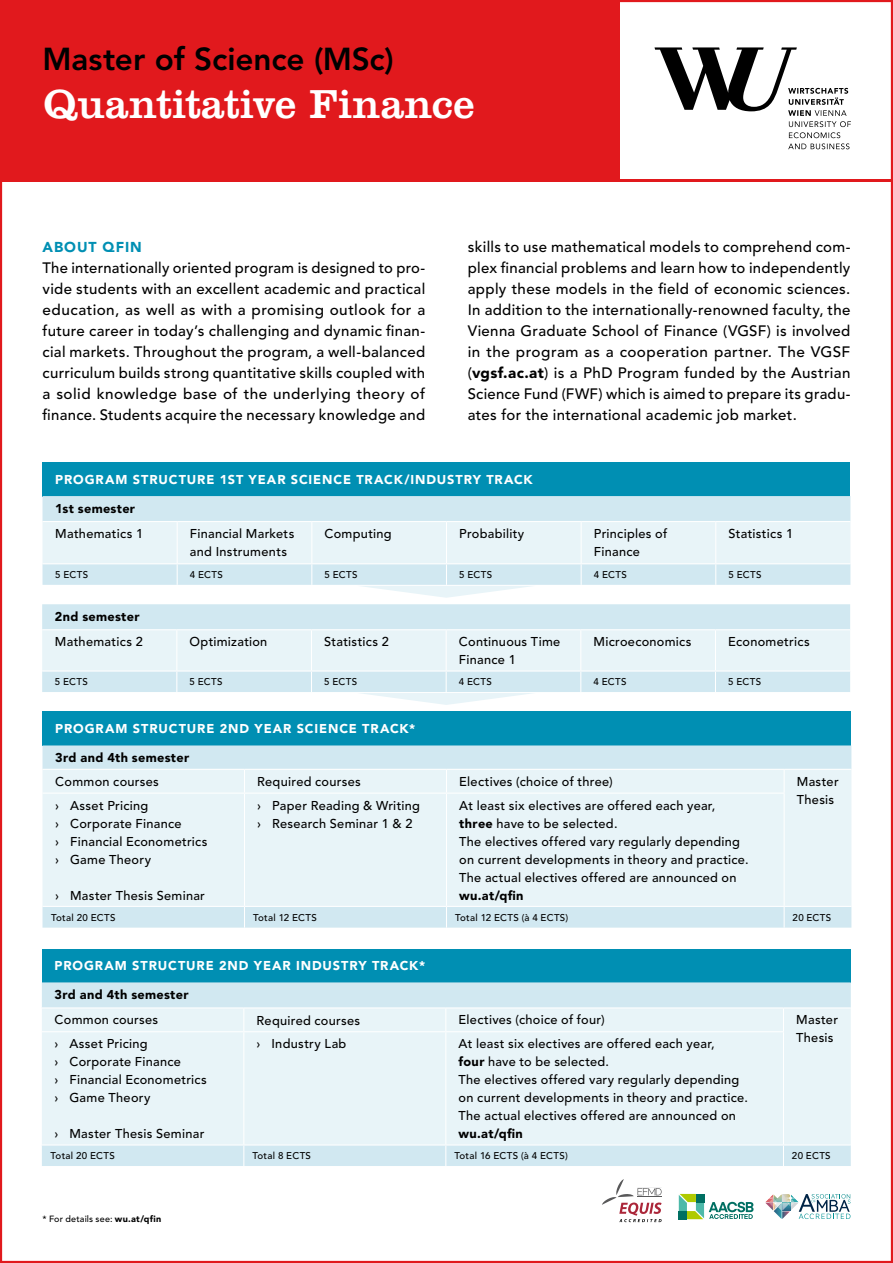
<style>
.page{position:relative;width:893px;height:1263px;background:#fff}
.page>*{position:absolute;margin:0;border:0;box-sizing:border-box;transform-origin:0 0}
.t1{font:42px "Clarendon LT Std";color:#fff}
.t2{font:800 31.5px "Avenir LT Std";letter-spacing:-.005em;color:#000}
.t3{font:500 15px/21px "Avenir LT Std";letter-spacing:.02em;color:#000;text-align:justify}
.t4{font:900 14.25px "Avenir LT Std";letter-spacing:.065em;color:#008fb3}
.t5{font:500 12.75px/18px "Avenir LT Std";letter-spacing:.025em;color:#000}
.t6{font:900 12.75px "Avenir LT Std";letter-spacing:.07em;color:#fff}
.t7{font:900 12.75px "Avenir LT Std";letter-spacing:.025em;color:#000}
.t8{font:500 9.75px "Avenir LT Std";letter-spacing:.035em;color:#000}
.t9{font:500 9px "Avenir LT Std";letter-spacing:.02em;color:#000}
.s1{font-weight:900}
</style>
<div class="page">
<div style="left:0;top:0;width:619px;height:181px;background:#e1191d"></div>
<svg style="left:654px;top:47px;width:197px;height:102px"></svg>
<hr style="left:617px;top:179px;width:276px;height:2px;background:#e1191d">
<div style="left:42px;top:604px;width:808px;height:25px;background:#d1e8f1"></div>
<div style="left:42px;top:949px;width:809px;height:33px;background:#008fb3"></div>
<div style="left:42px;top:982px;width:809px;height:184px;background:#d1e8f1"></div>
<div style="left:42px;top:1008px;width:809px;height:136px;background:#e8f4f8"></div>
<svg style="left:243px;top:1008px;width:1px;height:23px"></svg>
<svg style="left:445px;top:1008px;width:1px;height:23px"></svg>
<hr style="left:42px;top:1031px;width:202px;height:1px;background:#fff">
<hr style="left:244px;top:1031px;width:202px;height:1px;background:#fff">
<hr style="left:243px;top:1032px;width:1px;height:112px;background:#fff">
<hr style="left:446px;top:1031px;width:338px;height:1px;background:#fff">
<hr style="left:445px;top:1032px;width:1px;height:112px;background:#fff">
<hr style="left:42px;top:1144px;width:202px;height:1px;background:#fff">
<hr style="left:244px;top:1144px;width:202px;height:1px;background:#fff">
<svg style="left:243px;top:1145px;width:1px;height:21px"></svg>
<hr style="left:446px;top:1144px;width:337px;height:1px;background:#fff">
<svg style="left:445px;top:1145px;width:1px;height:21px"></svg>
<svg style="left:783px;top:1008px;width:1px;height:23px"></svg>
<hr style="left:783px;top:1032px;width:1px;height:112px;background:#fff">
<hr style="left:783px;top:1144px;width:68px;height:1px;background:#fff">
<svg style="left:783px;top:1145px;width:1px;height:21px"></svg>
<hr style="left:42px;top:1007px;width:202px;height:1px;background:#fff">
<hr style="left:244px;top:1007px;width:202px;height:1px;background:#fff">
<hr style="left:446px;top:1007px;width:337px;height:1px;background:#fff">
<hr style="left:783px;top:1007px;width:68px;height:1px;background:#fff">
<div style="left:43px;top:462px;width:807px;height:34px;background:#008fb3"></div>
<div style="left:43px;top:496px;width:807px;height:25px;background:#d1e8f1"></div>
<svg style="left:43px;top:522px;width:807px;height:76px"></svg>
<svg style="left:42px;top:630px;width:808px;height:75px"></svg>
<div style="left:43px;top:711px;width:808px;height:34px;background:#008fb3"></div>
<div style="left:43px;top:745px;width:808px;height:183px;background:#d1e8f1"></div>
<div style="left:43px;top:770px;width:808px;height:136px;background:#e8f4f8"></div>
<svg style="left:244px;top:770px;width:1px;height:22px"></svg>
<svg style="left:446px;top:770px;width:1px;height:22px"></svg>
<svg style="left:784px;top:770px;width:1px;height:22px"></svg>
<hr style="left:43px;top:792px;width:201px;height:2px;background:#fff">
<hr style="left:244px;top:792px;width:202px;height:2px;background:#fff">
<hr style="left:244px;top:794px;width:1px;height:112px;background:#fff">
<hr style="left:446px;top:792px;width:339px;height:2px;background:#fff">
<hr style="left:446px;top:794px;width:1px;height:112px;background:#fff">
<hr style="left:784px;top:794px;width:1px;height:112px;background:#fff">
<hr style="left:43px;top:906px;width:201px;height:1px;background:#fff">
<hr style="left:244px;top:906px;width:202px;height:1px;background:#fff">
<svg style="left:244px;top:907px;width:1px;height:21px"></svg>
<hr style="left:446px;top:906px;width:338px;height:1px;background:#fff">
<svg style="left:446px;top:907px;width:1px;height:21px"></svg>
<hr style="left:784px;top:906px;width:67px;height:1px;background:#fff">
<svg style="left:784px;top:907px;width:1px;height:21px"></svg>
<hr style="left:43px;top:769px;width:201px;height:1px;background:#fff">
<hr style="left:244px;top:769px;width:202px;height:1px;background:#fff">
<hr style="left:446px;top:769px;width:338px;height:1px;background:#fff">
<hr style="left:784px;top:769px;width:67px;height:1px;background:#fff">
<svg style="left:602px;top:1179px;width:60px;height:43px"></svg>
<svg style="left:766px;top:1194px;width:84px;height:25px"></svg>
<svg style="left:679px;top:1194px;width:74px;height:25px"></svg>
<h2 class="t2" style="left:42px;top:41px;width:353px">Master of Science (MSc)</h2>
<h1 class="t1" style="left:42px;top:80px;width:433px">Quantitative Finance</h1>
<p class="t4" style="left:43px;top:238px;width:101px">ABOUT QFIN</p>
<p class="t3" style="left:43px;top:258px;width:384px">The internationally oriented program is designed to pro&shy;vide students with an excellent academic and practical education, as well as with a promising outlook for a future career in today’s challenging and dynamic finan&shy;cial markets. Throughout the program, a well-balanced curriculum builds strong quantitative skills coupled with a solid knowledge base of the underlying theory of finance. Students acquire the necessary knowledge and</p>
<p class="t3" style="left:468px;top:237px;width:384px">skills to use mathematical models to comprehend com&shy;plex financial problems and learn how to independently apply these models in the field of economic sciences.<br>In addition to the internationally-renowned faculty, the Vienna Graduate School of Finance (VGSF) is involved in the program as a cooperation partner. The VGSF (<span class="s1">vgsf.ac.at</span>) is a PhD Program funded by the Austrian Science Fund (FWF) which is aimed to prepare its gradu&shy;ates for the international academic job market.</p>
<p class="t6" style="left:55px;top:472px;width:479px">PROGRAM STRUCTURE 1ST YEAR SCIENCE TRACK/INDUSTRY TRACK</p>
<p class="t7" style="left:55px;top:500px;width:81px">1st semester</p>
<p class="t5" style="left:55px;top:525px;width:89px">Mathematics 1</p>
<p class="t5" style="left:190px;top:525px;width:106px">Financial Markets and Instruments</p>
<p class="t5" style="left:325px;top:525px;width:69px">Computing</p>
<p class="t5" style="left:459px;top:525px;width:67px">Probability</p>
<p class="t5" style="left:594px;top:525px;width:75px">Principles of<br>Finance</p>
<p class="t5" style="left:728px;top:525px;width:66px">Statistics 1</p>
<p class="t8" style="left:55px;top:569px;width:34px">5 ECTS</p>
<p class="t8" style="left:190px;top:569px;width:34px">4 ECTS</p>
<p class="t8" style="left:325px;top:569px;width:34px">5 ECTS</p>
<p class="t8" style="left:459px;top:569px;width:34px">5 ECTS</p>
<p class="t8" style="left:594px;top:569px;width:34px">4 ECTS</p>
<p class="t8" style="left:729px;top:569px;width:34px">5 ECTS</p>
<p class="t7" style="left:55px;top:608px;width:86px">2nd semester</p>
<p class="t5" style="left:55px;top:633px;width:89px">Mathematics 2</p>
<p class="t5" style="left:190px;top:633px;width:79px">Optimization</p>
<p class="t5" style="left:324px;top:633px;width:66px">Statistics 2</p>
<p class="t5" style="left:459px;top:633px;width:103px">Continuous Time<br>Finance 1</p>
<p class="t5" style="left:594px;top:633px;width:100px">Microeconomics</p>
<p class="t5" style="left:728px;top:633px;width:83px">Econometrics</p>
<p class="t8" style="left:55px;top:676px;width:34px">5 ECTS</p>
<p class="t8" style="left:190px;top:676px;width:34px">5 ECTS</p>
<p class="t8" style="left:324px;top:676px;width:34px">5 ECTS</p>
<p class="t8" style="left:459px;top:676px;width:34px">4 ECTS</p>
<p class="t8" style="left:594px;top:676px;width:34px">4 ECTS</p>
<p class="t8" style="left:728px;top:676px;width:34px">5 ECTS</p>
<p class="t6" style="left:55px;top:721px;width:362px">PROGRAM STRUCTURE 2ND YEAR SCIENCE TRACK*</p>
<p class="t7" style="left:55px;top:750px;width:135px">3rd and 4th semester</p>
<p class="t5" style="left:55px;top:773px;width:105px">Common courses</p>
<p class="t5" style="left:257px;top:773px;width:105px">Required courses</p>
<p class="t5" style="left:459px;top:773px;width:155px">Electives (choice of three)</p>
<p class="t5" style="left:797px;top:773px;width:43px">Master<br>Thesis</p>
<p class="t5" style="left:55px;top:796px;width:154px">› Asset Pricing<br>› Corporate Finance<br>› Financial Econometrics › Game Theory</p>
<p class="t5" style="left:55px;top:886px;width:151px">› Master Thesis Seminar</p>
<p class="t5" style="left:257px;top:796px;width:164px">› Paper Reading &amp; Writing › Research Seminar 1 &amp; 2</p>
<p class="t5" style="left:459px;top:796px;width:291px">At least six electives are offered each year, <span class="s1">three</span> have to be selected.<br>The electives offered vary regularly depending on current developments in theory and practice.<br>The actual electives offered are announced on</p>
<p class="t7" style="left:459px;top:887px;width:66px">wu.at/qfin</p>
<p class="t8" style="left:51px;top:912px;width:66px">Total 20 ECTS</p>
<p class="t8" style="left:253px;top:912px;width:65px">Total 12 ECTS</p>
<p class="t8" style="left:455px;top:912px;width:115px">Total 12 ECTS (à 4 ECTS)</p>
<p class="t8" style="left:793px;top:912px;width:40px">20 ECTS</p>
<p class="t6" style="left:55px;top:958px;width:372px">PROGRAM STRUCTURE 2ND YEAR INDUSTRY TRACK*</p>
<p class="t7" style="left:55px;top:987px;width:135px">3rd and 4th semester</p>
<p class="t5" style="left:55px;top:1011px;width:105px">Common courses</p>
<p class="t5" style="left:257px;top:1012px;width:105px">Required courses</p>
<p class="t5" style="left:459px;top:1011px;width:148px">Electives (choice of four)</p>
<p class="t5" style="left:796px;top:1011px;width:43px">Master<br>Thesis</p>
<p class="t5" style="left:55px;top:1035px;width:154px">› Asset Pricing<br>› Corporate Finance<br>› Financial Econometrics › Game Theory</p>
<p class="t5" style="left:55px;top:1125px;width:151px">› Master Thesis Seminar</p>
<p class="t5" style="left:257px;top:1035px;width:91px">› Industry Lab</p>
<p class="t5" style="left:459px;top:1035px;width:291px">At least six electives are offered each year,<br><span class="s1">four</span> have to be selected.<br>The electives offered vary regularly depending on current developments in theory and practice.<br>The actual electives offered are announced on</p>
<p class="t7" style="left:459px;top:1126px;width:66px">wu.at/qfin</p>
<p class="t8" style="left:50px;top:1150px;width:66px">Total 20 ECTS</p>
<p class="t8" style="left:252px;top:1150px;width:60px">Total 8 ECTS</p>
<p class="t8" style="left:454px;top:1150px;width:115px">Total 16 ECTS (à 4 ECTS)</p>
<p class="t8" style="left:792px;top:1150px;width:40px">20 ECTS</p>
<p class="t9" style="left:43px;top:1214px;width:120px">* For details see: <span class="s1">wu.at/qfin</span></p>
</div>
